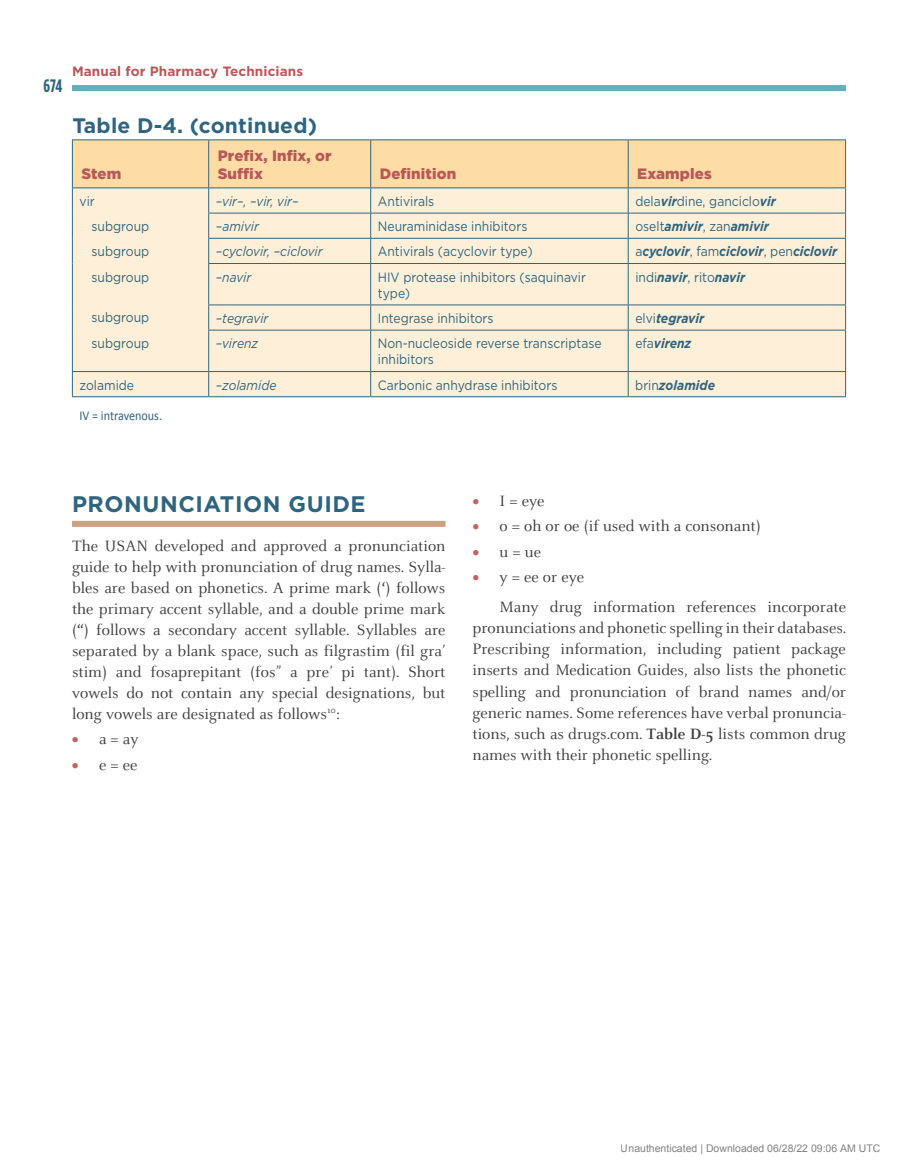
<style>
.page{position:relative;width:918px;height:1175px;background:#fff}
.page>*{position:absolute;margin:0;border:0;box-sizing:border-box;transform-origin:0 0}
.t1{font:700 22.5px "Gotham";letter-spacing:.025em;color:#30647e}
.t2{font:700 21px "Gotham";letter-spacing:.01em;color:#30647e}
.t3{font:700 18px "Gotham Condensed";color:#30647e}
.t4{font:16.5px/21px "FF Celeste Pro";color:#3e3e3f;text-align:justify}
.t5{font:900 15px/18px "Gotham";letter-spacing:.01em;color:#b85857}
.t6{font:13.5px/25.2px "Gotham";color:#30647e;scale:.9 1}
.t7{font:italic 700 13.5px "Gotham";color:#30647e;scale:.9 1}
.t8{font:italic 13.5px "Gotham";color:#30647e;scale:.9 1}
.t9{font:700 13.5px "Gotham";letter-spacing:.01em;color:#b85857}
.t10{font:13.5px "Calibri";color:#30647e;scale:.9 1}
.t11{font:10.5px "Arial";color:rgb(0 0 0/.5)}
.s1{font-weight:700;font-style:italic}
.s2{font-weight:400;font-style:normal}
.s3{font-weight:700}
.s4{color:#be6662}
</style>
<div class="page">
<div style="left:72px;top:85px;width:774px;height:6px;background:#61aebc"></div>
<div style="left:73px;top:263px;width:772px;height:133px;background:#fef0d8"></div>
<hr style="left:208px;top:263px;width:163px;height:1px;background:#30647e">
<hr style="left:371px;top:263px;width:257px;height:1px;background:#30647e">
<hr style="left:370px;top:264px;width:1px;height:40px;background:#30647e">
<hr style="left:628px;top:263px;width:218px;height:1px;background:#30647e">
<hr style="left:628px;top:264px;width:1px;height:40px;background:#30647e">
<hr style="left:208px;top:304px;width:163px;height:1px;background:#30647e">
<hr style="left:371px;top:304px;width:257px;height:1px;background:#30647e">
<svg style="left:370px;top:305px;width:1px;height:25px"></svg>
<hr style="left:628px;top:304px;width:218px;height:1px;background:#30647e">
<svg style="left:628px;top:305px;width:1px;height:25px"></svg>
<hr style="left:208px;top:330px;width:163px;height:1px;background:#30647e">
<hr style="left:371px;top:330px;width:257px;height:1px;background:#30647e">
<hr style="left:370px;top:330px;width:1px;height:41px;background:#30647e">
<hr style="left:628px;top:330px;width:218px;height:1px;background:#30647e">
<hr style="left:628px;top:330px;width:1px;height:41px;background:#30647e">
<svg style="left:208px;top:372px;width:1px;height:24px"></svg>
<svg style="left:370px;top:372px;width:1px;height:24px"></svg>
<svg style="left:628px;top:372px;width:1px;height:24px"></svg>
<hr style="left:72px;top:139px;width:137px;height:1px;background:#30647e">
<hr style="left:209px;top:139px;width:162px;height:1px;background:#30647e">
<hr style="left:371px;top:139px;width:257px;height:1px;background:#30647e">
<hr style="left:628px;top:139px;width:218px;height:1px;background:#30647e">
<hr style="left:845px;top:264px;width:1px;height:40px;background:#30647e">
<svg style="left:845px;top:305px;width:1px;height:25px"></svg>
<hr style="left:845px;top:330px;width:1px;height:41px;background:#30647e">
<svg style="left:72px;top:372px;width:1px;height:24px"></svg>
<hr style="left:209px;top:371px;width:162px;height:1px;background:#30647e">
<hr style="left:371px;top:371px;width:257px;height:1px;background:#30647e">
<hr style="left:628px;top:371px;width:218px;height:1px;background:#30647e">
<svg style="left:845px;top:372px;width:1px;height:24px"></svg>
<hr style="left:72px;top:396px;width:137px;height:1px;background:#30647e">
<hr style="left:209px;top:396px;width:162px;height:1px;background:#30647e">
<hr style="left:371px;top:396px;width:257px;height:1px;background:#30647e">
<hr style="left:628px;top:396px;width:218px;height:1px;background:#30647e">
<svg style="left:72px;top:140px;width:774px;height:123px;background:#f7e4c2"></svg>
<hr style="left:72px;top:263px;width:1px;height:42px;background:#30647e">
<hr style="left:208px;top:264px;width:1px;height:40px;background:#30647e">
<svg style="left:72px;top:305px;width:1px;height:25px"></svg>
<svg style="left:208px;top:305px;width:1px;height:25px"></svg>
<hr style="left:72px;top:330px;width:1px;height:41px;background:#30647e">
<hr style="left:208px;top:330px;width:1px;height:41px;background:#30647e">
<hr style="left:72px;top:371px;width:137px;height:1px;background:#30647e">
<div style="left:72px;top:521px;width:374px;height:6px;background:#cba183"></div>
<p class="t3" style="left:43px;top:75px;width:21px">674</p>
<p class="t9" style="left:72px;top:62px;width:233px">Manual for Pharmacy Technicians</p>
<p class="t2" style="left:72px;top:112px;width:246px">Table D-4. (continued)</p>
<p class="t5" style="left:81px;top:164px;width:41px">Stem</p>
<p class="t5" style="left:218px;top:146px;width:115px">Prefix, Infix, or<br>Suffix</p>
<p class="t5" style="left:380px;top:164px;width:78px">Definition</p>
<p class="t5" style="left:637px;top:164px;width:76px">Examples</p>
<p class="t6" style="left:92px;top:188px;width:66px;text-indent:-12px">vir subgroup subgroup subgroup</p>
<p class="t6" style="left:92px;top:305px;width:66px">subgroup subgroup</p>
<p class="t8" style="left:216px;top:192px;width:93px">–vir–, –vir, vir–</p>
<p class="t6" style="left:378px;top:188px;width:64px">Antivirals</p>
<p class="t6" style="left:635px;top:188px;width:158px">dela<span class="s1">vir</span>dine, ganciclo<span class="s1">vir</span></p>
<p class="t8" style="left:216px;top:218px;width:49px">–amivir</p>
<p class="t6" style="left:378px;top:213px;width:168px">Neuraminidase inhibitors</p>
<p class="t7" style="left:635px;top:217px;width:150px"><span class="s2">oselt</span>amivir<span class="s2">, zan</span>amivir</p>
<p class="t8" style="left:216px;top:243px;width:120px">–cyclovir, –ciclovir</p>
<p class="t6" style="left:378px;top:239px;width:174px">Antivirals (acyclovir type)</p>
<p class="t7" style="left:635px;top:242px;width:226px"><span class="s2">a</span>cyclovir<span class="s2">, fam</span>ciclovir<span class="s2">, pen</span>ciclovir</p>
<p class="t8" style="left:216px;top:268px;width:41px">–navir</p>
<p class="t6" style="left:378px;top:268px;width:233px;line-height:16.2px">HIV protease inhibitors (saquinavir type)</p>
<p class="t7" style="left:635px;top:268px;width:123px"><span class="s2">indi</span>navir<span class="s2">, rito</span>navir</p>
<p class="t8" style="left:216px;top:309px;width:60px">–tegravir</p>
<p class="t6" style="left:378px;top:305px;width:130px">Integrase inhibitors</p>
<p class="t7" style="left:635px;top:309px;width:78px"><span class="s2">elvi</span>tegravir</p>
<p class="t8" style="left:216px;top:335px;width:49px">–virenz</p>
<p class="t6" style="left:378px;top:335px;width:250px;line-height:16.2px">Non-nucleoside reverse transcriptase inhibitors</p>
<p class="t7" style="left:635px;top:334px;width:64px"><span class="s2">efa</span>virenz</p>
<p class="t6" style="left:80px;top:372px;width:62px">zolamide</p>
<p class="t8" style="left:216px;top:376px;width:69px">–zolamide</p>
<p class="t6" style="left:378px;top:372px;width:201px">Carbonic anhydrase inhibitors</p>
<p class="t7" style="left:635px;top:376px;width:90px"><span class="s2">brin</span>zolamide</p>
<p class="t10" style="left:80px;top:407px;width:93px">IV = intravenous.</p>
<h1 class="t1" style="left:72px;top:489px;width:295px">PRONUNCIATION GUIDE</h1>
<p class="t4" style="left:72px;top:535px;width:375px">The USAN developed and approved a pronunciation guide to help with pronunciation of drug names. Sylla&shy;bles are based on phonetics. A prime mark (<span class="s3">‘</span>) follows the primary accent syllable, and a double prime mark (<span class="s3">“</span>) follows a secondary accent syllable. Syllables are separated by a blank space, such as filgrastim (fil gra’ stim) and fosaprepitant (fos” a pre’ pi tant). Short vowels do not contain any special designations, but long vowels are designated as follows<sup>10</sup>:</p>
<p class="t4" style="left:72px;top:728px;width:68px"><span class="s4">•</span> a = ay</p>
<p class="t4" style="left:72px;top:754px;width:67px"><span class="s4">•</span> e = ee</p>
<p class="t4" style="left:472px;top:490px;width:73px"><span class="s4">•</span> I = eye</p>
<p class="t4" style="left:472px;top:515px;width:290px"><span class="s4">•</span> o = oh or oe (if used with a consonant)</p>
<p class="t4" style="left:472px;top:541px;width:70px"><span class="s4">•</span> u = ue</p>
<p class="t4" style="left:500px;top:562px;width:348px;line-height:30px;text-indent:-27px"><span class="s4">•</span> y = ee or eye<br>Many drug information references incorporate</p>
<p class="t4" style="left:473px;top:617px;width:376px">pronunciations and phonetic spelling in their databases.<br>Prescribing information, including patient package inserts and Medication Guides, also lists the phonetic spelling and pronunciation of brand names and/or generic names. Some references have verbal pronuncia&shy;tions, such as drugs.com. <span class="s3">Table D-5</span> lists common drug names with their phonetic spelling.</p>
<p class="t11" style="left:621px;top:1142px;width:261px">Unauthenticated | Downloaded 06/28/22 09:06 AM UTC</p>
</div>
